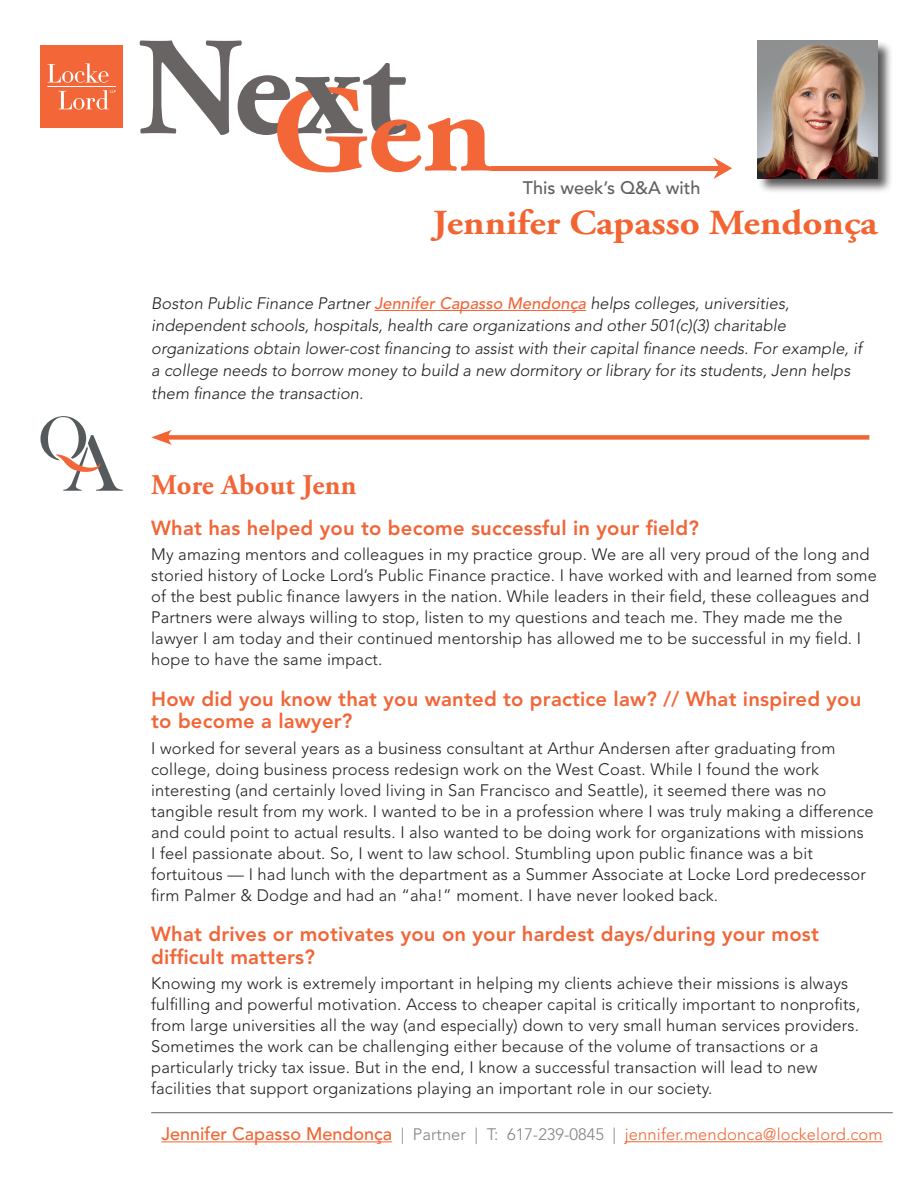
<style>
.page{position:relative;width:918px;height:1188px;background:#fff}
.page>*{position:absolute;margin:0;border:0;box-sizing:border-box;transform-origin:0 0}
.t1{font:700 35.1px "Adobe Garamond Pro";color:#f26431;scale:1.11 1}
.t2{font:700 28.5px "Adobe Garamond Pro";letter-spacing:.01em;color:#f26537}
.t3{font:800 20.25px/22.5px "Avenir LT Std";letter-spacing:.01em;color:#f26537}
.t4{font:500 18px "Avenir LT Std";color:#5f6162}
.t5{font:300 16.5px/21px "Avenir LT Std";letter-spacing:.01em;color:#231f20}
.t6{font:italic 300 16.5px/22.5px "Avenir LT Std";color:#231f20}
.t7{font:300 16.5px "Avenir LT Std";letter-spacing:.01em;color:#f26431}
.s1{font-weight:500;color:#f26537}
.s2{font-weight:500;font-size:18px}
.s3{color:#848284}
</style>
<div class="page">
<div style="left:40px;top:45px;width:83px;height:83px;background:#f26638"></div>
<svg style="left:48px;top:63px;width:61px;height:20px"></svg>
<svg style="left:59px;top:90px;width:57px;height:20px"></svg>
<hr style="left:47px;top:86px;width:69px;height:1px;background:#fff">
<svg style="left:713px;top:157px;width:19px;height:22px"></svg>
<svg style="left:139px;top:40px;width:353px;height:132px"></svg>
<div style="left:492px;top:166px;width:228px;height:5px;background:#f26638"></div>
<hr style="left:151px;top:1112px;width:742px;height:1px;background:#5f6162">
<hr style="left:161px;top:1141px;width:231px;height:1px;background:#f26431">
<hr style="left:625px;top:1141px;width:258px;height:1px;background:#f26431">
<hr style="left:375px;top:310px;width:211px;height:1px;background:#f26537">
<div style="left:757px;top:40px;width:136px;height:154px;background:#231f20;opacity:.75"></div>
<img style="left:757px;top:40px;width:121px;height:138px">
<svg style="left:40px;top:416px;width:83px;height:75px"></svg>
<div style="left:164px;top:435px;width:705px;height:5px;background:#f26431"></div>
<svg style="left:151px;top:430px;width:21px;height:15px"></svg>
<p class="t4" style="left:523px;top:178px;width:179px">This week’s Q&amp;A with</p>
<h1 class="t1" style="left:433px;top:202px;width:402px">Jennifer Capasso Mendonça</h1>
<p class="t6" style="left:151px;top:292px;width:712px">Boston Public Finance Partner <span class="s1">Jennifer Capasso Mendonça</span> helps colleges, universities, independent schools, hospitals, health care organizations and other 501(c)(3) charitable organizations obtain lower-cost financing to assist with their capital finance needs. For example, if a college needs to borrow money to build a new dormitory or library for its students, Jenn helps them finance the transaction.</p>
<h2 class="t2" style="left:151px;top:468px;width:207px">More About Jenn</h2>
<p class="t3" style="left:151px;top:516px;width:549px">What has helped you to become successful in your field?</p>
<p class="t5" style="left:151px;top:544px;width:727px">My amazing mentors and colleagues in my practice group. We are all very proud of the long and storied history of Locke Lord’s Public Finance practice. I have worked with and learned from some of the best public finance lawyers in the nation. While leaders in their field, these colleagues and Partners were always willing to stop, listen to my questions and teach me. They made me the lawyer I am today and their continued mentorship has allowed me to be successful in my field. I hope to have the same impact.</p>
<p class="t3" style="left:151px;top:687px;width:712px">How did you know that you wanted to practice law? // What inspired you to become a lawyer?</p>
<p class="t5" style="left:151px;top:737px;width:724px">I worked for several years as a business consultant at Arthur Andersen after graduating from college, doing business process redesign work on the West Coast. While I found the work interesting (and certainly loved living in San Francisco and Seattle), it seemed there was no tangible result from my work. I wanted to be in a profession where I was truly making a difference and could point to actual results. I also wanted to be doing work for organizations with missions<br>I feel passionate about. So, I went to law school. Stumbling upon public finance was a bit fortuitous — I had lunch with the department as a Summer Associate at Locke Lord predecessor firm Palmer &amp; Dodge and had an “aha!” moment. I have never looked back.</p>
<p class="t3" style="left:151px;top:923px;width:669px">What drives or motivates you on your hardest days/during your most difficult matters?</p>
<p class="t5" style="left:151px;top:973px;width:711px">Knowing my work is extremely important in helping my clients achieve their missions is always fulfilling and powerful motivation. Access to cheaper capital is critically important to nonprofits, from large universities all the way (and especially) down to very small human services providers.<br>Sometimes the work can be challenging either because of the volume of transactions or a particularly tricky tax issue. But in the end, I know a successful transaction will lead to new facilities that support organizations playing an important role in our society.</p>
<p class="t7" style="left:161px;top:1125px;width:723px"><span class="s2">Jennifer Capasso Mendonça</span> <span class="s3">| Partner | T: 617-239-0845 |</span> jennifer.mendonca@lockelord.com</p>
</div>
